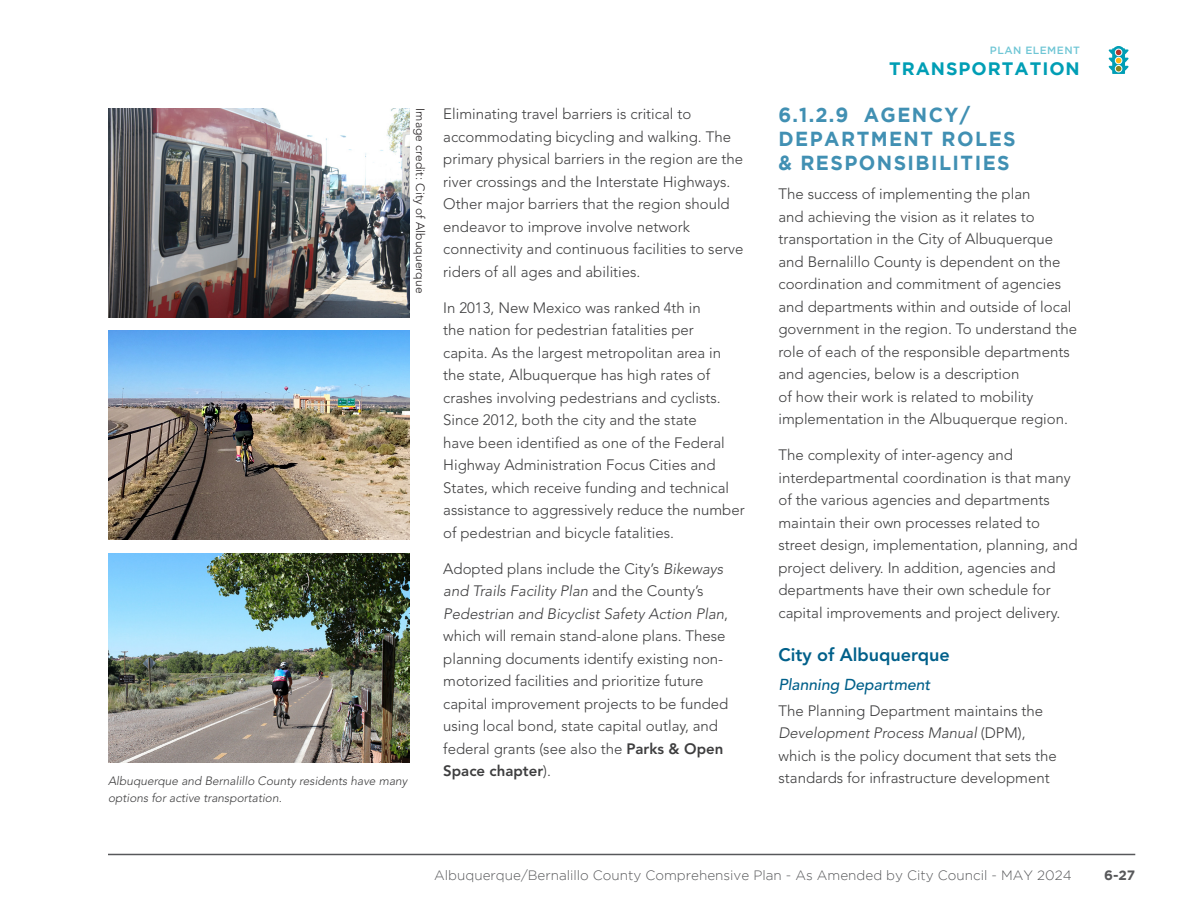
<style>
.page{position:relative;width:1188px;height:918px;background:#fff}
.page>*{position:absolute;margin:0;border:0;box-sizing:border-box;transform-origin:0 0}
.Body_Header__2_-_13pt_CAPS{font:700 20.25px/24px "Gotham";letter-spacing:.075em;color:#4190b3;scale:.96 1}
.Body_Header__3_-_12pt{font:800 18px "Avenir LT Std";color:#00608a}
.t1{font:700 18px "Gotham";letter-spacing:.055em;color:#009eb5}
.Body_Header__4{font:italic 500 15.75px "Avenir LT Std";color:#00608a}
.Body_Text{font:300 15px/22.5px "Avenir LT Std";color:#3e3e3f}
.t2{font:300 13.5px "Gotham";color:#57585a}
.t3{font:700 13.5px "Gotham";color:#57585a}
.Image_Caption{font:italic 300 12px "Avenir LT Std";color:#3e3e3f}
.Image_Credit{font:300 12px "Avenir LT Std";letter-spacing:.01em;color:#231f20}
.t4{font:500 10.5px "Gotham";letter-spacing:.045em;color:#6fc6d5}
.s1{font-style:italic}
.s2{font-weight:800}
</style>
<div class="page">
<hr style="left:108px;top:854px;width:1027px;height:1px;background:#57585a">
<svg style="left:1109px;top:46px;width:20px;height:28px"></svg>
<div style="left:1115px;top:49px;width:7px;height:7px;background:#b4362f;border:1px solid #fff;border-radius:50%"></div>
<div style="left:1115px;top:57px;width:7px;height:7px;background:#fcb615;border:1px solid #fff;border-radius:50%"></div>
<div style="left:1115px;top:65px;width:7px;height:7px;background:#86821c;border:1px solid #fff;border-radius:50%"></div>
<img style="left:108px;top:108px;width:302px;height:209px">
<img style="left:108px;top:331px;width:302px;height:209px">
<img style="left:108px;top:554px;width:302px;height:209px">
<p class="t4" style="left:990px;top:44px;width:92px">PLAN ELEMENT</p>
<p class="t1" style="left:889px;top:58px;width:192px">TRANSPORTATION</p>
<p class="Body_Header__2_-_13pt_CAPS" style="left:778px;top:103px;width:249px">6.1.2.9 AGENCY/<br>DEPARTMENT ROLES &amp; RESPONSIBILITIES</p>
<p class="Body_Text" style="left:778px;top:183px;width:300px">The success of implementing the plan<br>and achieving the vision as it relates to transportation in the City of Albuquerque and Bernalillo County is dependent on the coordination and commitment of agencies and departments within and outside of local government in the region. To understand the role of each of the responsible departments and agencies, below is a description<br>of how their work is related to mobility implementation in the Albuquerque region.</p>
<p class="Body_Text" style="left:778px;top:444px;width:301px">The complexity of inter-agency and interdepartmental coordination is that many of the various agencies and departments maintain their own processes related to street design, implementation, planning, and project delivery. In addition, agencies and departments have their own schedule for capital improvements and project delivery.</p>
<p class="Body_Header__3_-_12pt" style="left:778px;top:644px;width:173px">City of Albuquerque</p>
<p class="Body_Header__4" style="left:778px;top:675px;width:153px">Planning Department</p>
<p class="Body_Text" style="left:778px;top:699px;width:280px">The Planning Department maintains the<br><span class="s1">Development Process Manual</span> (DPM), which is the policy document that sets the</p>
<p class="Body_Text" style="left:443px;top:103px;width:302px">Eliminating travel barriers is critical to accommodating bicycling and walking. The primary physical barriers in the region are the river crossings and the Interstate Highways.<br>Other major barriers that the region should endeavor to improve involve network connectivity and continuous facilities to serve riders of all ages and abilities.</p>
<p class="Body_Text" style="left:443px;top:296px;width:303px">In 2013, New Mexico was ranked 4th in<br>the nation for pedestrian fatalities per<br>capita. As the largest metropolitan area in the state, Albuquerque has high rates of crashes involving pedestrians and cyclists.<br>Since 2012, both the city and the state<br>have been identified as one of the Federal Highway Administration Focus Cities and States, which receive funding and technical assistance to aggressively reduce the number of pedestrian and bicycle fatalities.</p>
<p class="Body_Text" style="left:443px;top:557px;width:287px">Adopted plans include the City’s <span class="s1">Bikeways and Trails Facility Plan</span> and the County’s <span class="s1">Pedestrian and Bicyclist Safety Action Plan</span>, which will remain stand-alone plans. These planning documents identify existing non&shy;motorized facilities and prioritize future capital improvement projects to be funded using local bond, state capital outlay, and federal grants (see also the <span class="s2">Parks &amp; Open Space chapter</span>).</p>
<p class="Image_Credit" style="left:427px;top:108px;width:187px;rotate:90deg">Image credit: City of Albuquerque</p>
<p class="Image_Caption" style="left:108px;top:774px;width:301px">Albuquerque and Bernalillo County residents have many</p>
<p class="Body_Text" style="left:778px;top:767px;width:273px">standards for infrastructure development</p>
<p class="Image_Caption" style="left:108px;top:791px;width:175px">options for active transportation.</p>
<p class="t2" style="left:434px;top:868px;width:639px">Albuquerque/Bernalillo County Comprehensive Plan - As Amended by City Council - MAY 2024</p>
<p class="t3" style="left:1104px;top:867px;width:33px">6-27</p>
</div>
